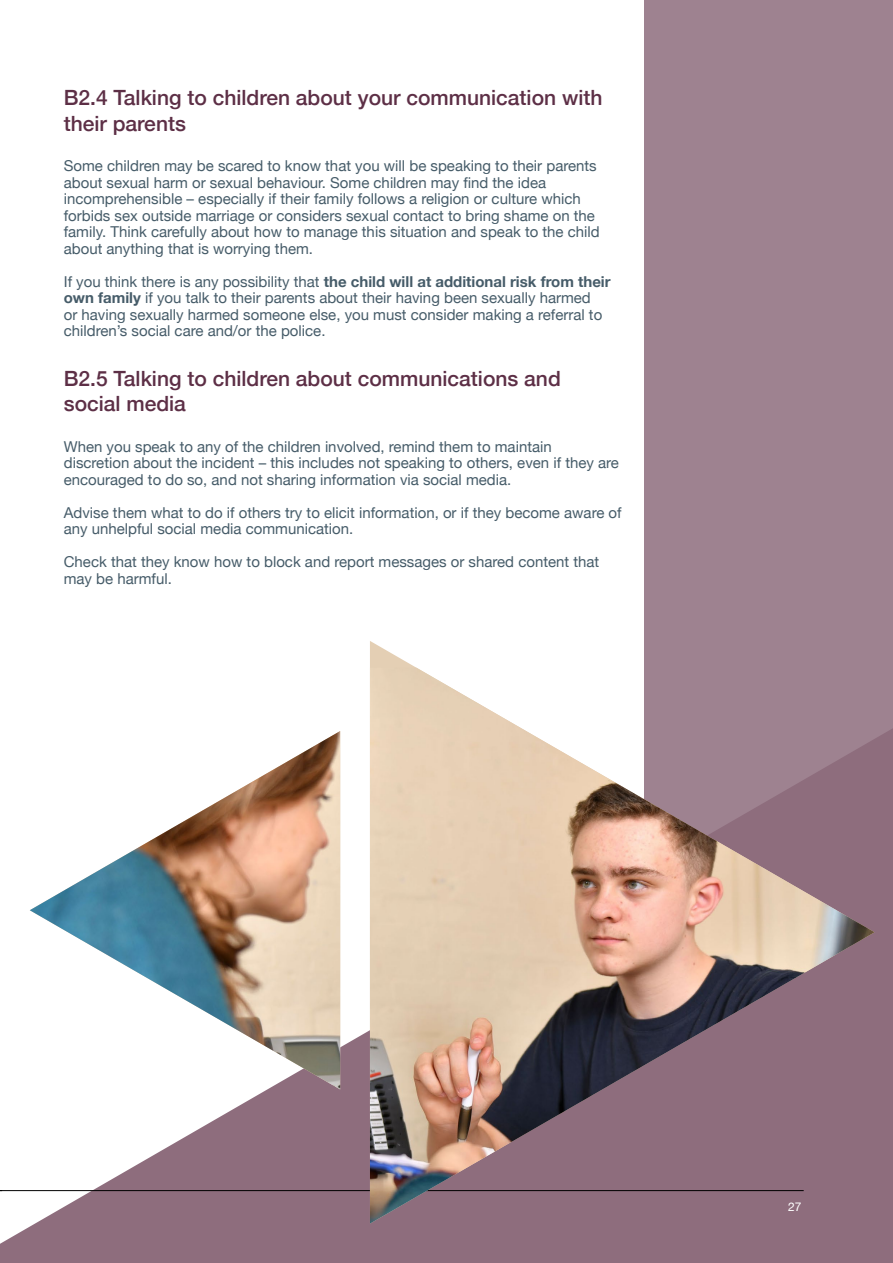
<style>
.page{position:relative;width:893px;height:1263px;background:#fff}
.page>*{position:absolute;margin:0;border:0;box-sizing:border-box;transform-origin:0 0}
.t1{font:500 21px/25.2px "Helvetica Neue";color:#5d2f46}
.t2{font:15px/16.5px "Helvetica Neue";color:#465c69}
.t3{font:12px "Helvetica Neue";color:#fff}
.s1{font-weight:700}
</style>
<div class="page">
<div style="left:644px;top:0;width:249px;height:1263px;background:#9e8290"></div>
<svg style="left:0;top:728px;width:893px;height:535px;fill:#8e6d7d"></svg>
<hr style="left:0;top:1190px;width:804px;height:1px;background:#000">
<img style="left:30px;top:668px;width:845px;height:555px">
<h1 class="t1" style="left:64px;top:84px;width:540px">B2.4 Talking to children about your communication with their parents</h1>
<p class="t2" style="left:64px;top:159px;width:537px">Some children may be scared to know that you will be speaking to their parents about sexual harm or sexual behaviour. Some children may find the idea incomprehensible – especially if their family follows a religion or culture which forbids sex outside marriage or considers sexual contact to bring shame on the family. Think carefully about how to manage this situation and speak to the child about anything that is worrying them.</p>
<p class="t2" style="left:64px;top:274px;width:548px">If you think there is any possibility that <span class="s1">the child will at additional risk from their own family</span> if you talk to their parents about their having been sexually harmed<br>or having sexually harmed someone else, you must consider making a referral to children’s social care and/or the police.</p>
<h1 class="t1" style="left:64px;top:364px;width:499px">B2.5 Talking to children about communications and social media</h1>
<p class="t2" style="left:64px;top:439px;width:557px">When you speak to any of the children involved, remind them to maintain discretion about the incident – this includes not speaking to others, even if they are encouraged to do so, and not sharing information via social media.</p>
<p class="t2" style="left:64px;top:505px;width:559px">Advise them what to do if others try to elicit information, or if they become aware of any unhelpful social media communication.</p>
<p class="t2" style="left:64px;top:555px;width:537px">Check that they know how to block and report messages or shared content that may be harmful.</p>
<p class="t3" style="left:788px;top:1198px;width:15px">27</p>
</div>
